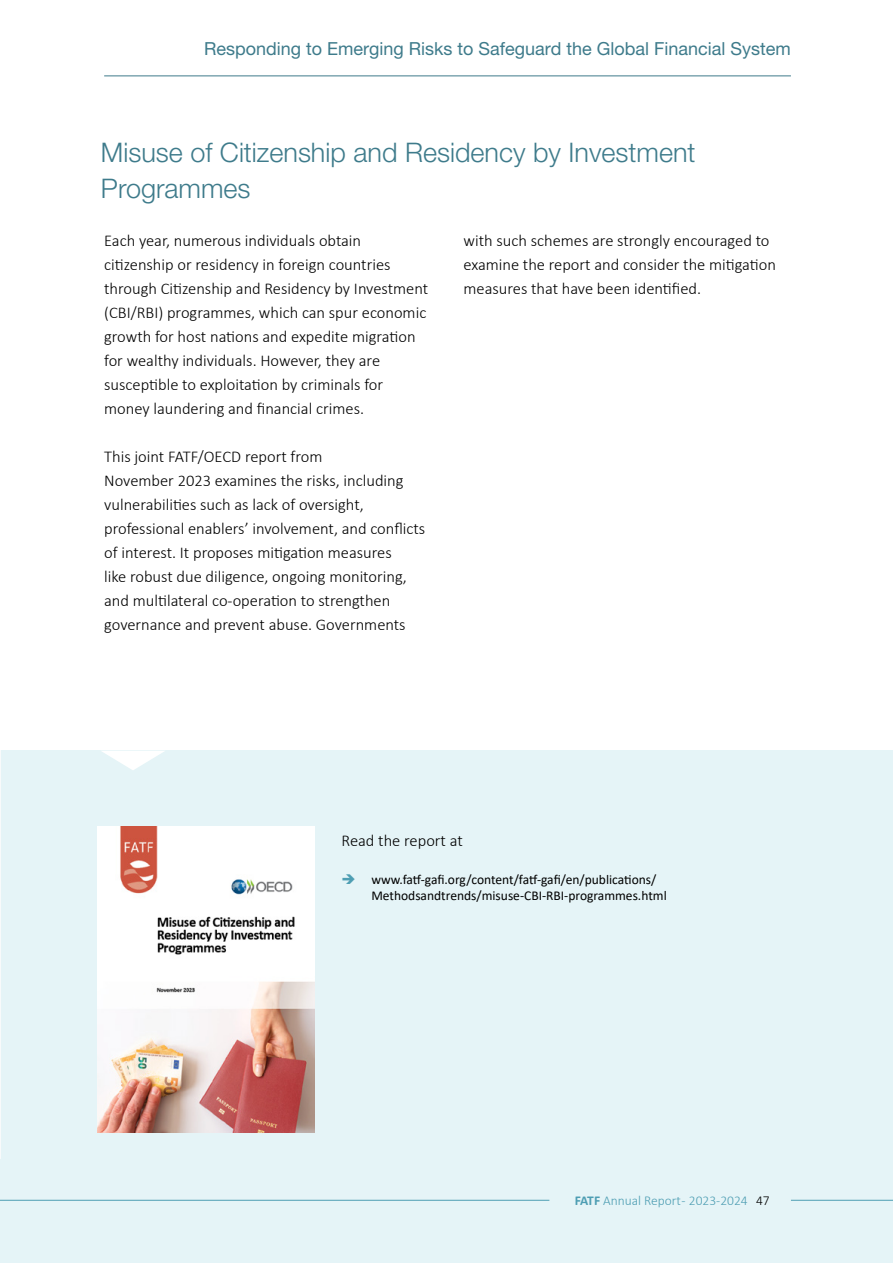
<style>
.page{position:relative;width:893px;height:1263px;background:#fff}
.page>*{position:absolute;margin:0;border:0;box-sizing:border-box;transform-origin:0 0}
.t1{font:300 27px/36px "Helvetica Neue LT Pro";color:#3e7b8b}
.t2{font:18px "Helvetica Neue LT Pro";color:#3e7b8b}
.t3{font:300 16.5px/24px "Calibri";color:#000}
.t4{font:13.5px/16.2px "Calibri";color:#000}
.t5{font:300 13.5px "Calibri";color:#4e9eb3}
.s1{font-weight:700}
.s2{color:#000}
</style>
<div class="page">
<div style="left:0;top:751px;width:893px;height:512px;background:#e5f4f7"></div>
<svg style="left:102px;top:751px;width:62px;height:19px"></svg>
<svg style="left:0;top:751px;width:1px;height:408px"></svg>
<hr style="left:791px;top:1200px;width:102px;height:1px;background:#4e9eb3">
<hr style="left:0;top:1200px;width:549px;height:1px;background:#4e9eb3">
<hr style="left:104px;top:76px;width:687px;height:1px;background:#3e7b8b">
<img style="left:98px;top:827px;width:216px;height:306px">
<p class="t2" style="left:204px;top:38px;width:588px">Responding to Emerging Risks to Safeguard the Global Financial System</p>
<h1 class="t1" style="left:101px;top:134px;width:596px">Misuse of Citizenship and Residency by Investment<br>Programmes</h1>
<p class="t3" style="left:104px;top:228px;width:326px">Each year, numerous individuals obtain citizenship or residency in foreign countries through Citizenship and Residency by Investment (CBI/RBI) programmes, which can spur economic growth for host nations and expedite migration for wealthy individuals. However, they are susceptible to exploitation by criminals for money laundering and financial crimes.</p>
<p class="t3" style="left:104px;top:444px;width:323px">This joint FATF/OECD report from<br>November 2023 examines the risks, including vulnerabilities such as lack of oversight, professional enablers’ involvement, and conflicts of interest. It proposes mitigation measures<br>like robust due diligence, ongoing monitoring, and multilateral co-operation to strengthen governance and prevent abuse. Governments</p>
<p class="t3" style="left:463px;top:228px;width:314px">with such schemes are strongly encouraged to examine the report and consider the mitigation measures that have been identified.</p>
<p class="t3" style="left:342px;top:828px;width:123px">Read the report at</p>
<p class="t4" style="left:371px;top:871px;width:297px">www.fatf-gafi.org/content/fatf-gafi/en/publications/<br>Methodsandtrends/misuse-CBI-RBI-programmes.html</p>
<p class="t5" style="left:575px;top:1192px;width:196px"><span class="s1">FATF</span> Annual Report - 2023-2024 <span class="s2">47</span></p>
</div>
